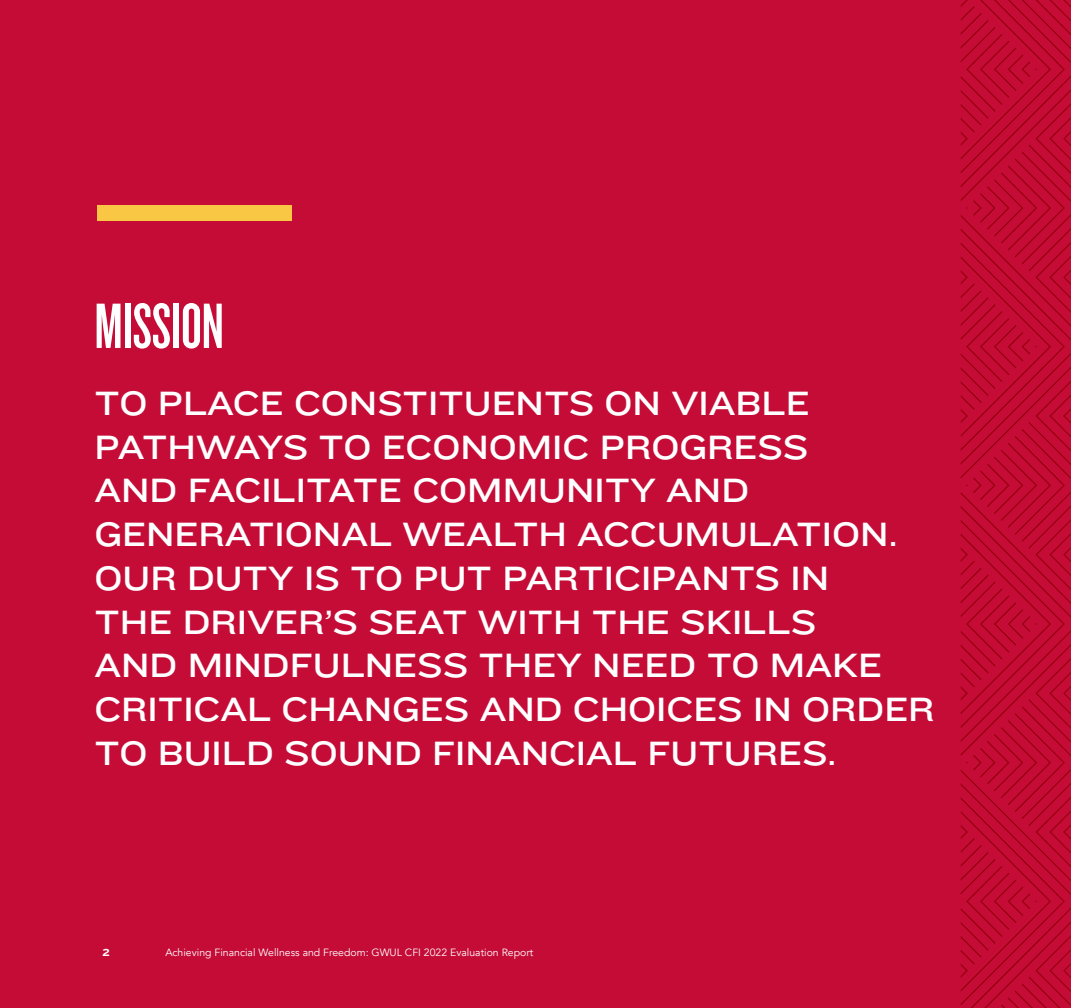
<style>
.page{position:relative;width:1071px;height:1008px;background:#c40c37}
.page>*{position:absolute;margin:0;border:0;box-sizing:border-box;transform-origin:0 0}
.t1{font:66.5px "Knockout HTF47 Bantamweight";color:#fff}
.t2{font:35px/43.8px "Knockout HTF33 Junior Heviwt";color:#fff}
.Body{font:10.5px "Avenir";color:#fff}
.Body-2{font:10.5px "Knockout HTF53 Heviweight";color:#fff}
</style>
<div class="page">
<div style="left:97px;top:205px;width:194px;height:15px;background:#fac745"></div>
<svg style="left:961px;top:0;width:110px;height:1008px"></svg>
<p class="t1" style="left:94px;top:293px;width:131px">MISSION</p>
<h3 class="t2" style="left:94px;top:382px;width:842px">TO PLACE CONSTITUENTS ON VIABLE PATHWAYS TO ECONOMIC PROGRESS<br>AND FACILITATE COMMUNITY AND GENERATIONAL WEALTH ACCUMULATION.<br>OUR DUTY IS TO PUT PARTICIPANTS IN<br>THE DRIVER’S SEAT WITH THE SKILLS<br>AND MINDFULNESS THEY NEED TO MAKE CRITICAL CHANGES AND CHOICES IN ORDER TO BUILD SOUND FINANCIAL FUTURES.</h3>
<p class="Body-2" style="left:102px;top:946px;width:9px">2</p>
<p class="Body" style="left:165px;top:946px;width:370px">Achieving Financial Wellness and Freedom: GWUL CFI 2022 Evaluation Report</p>
</div>
